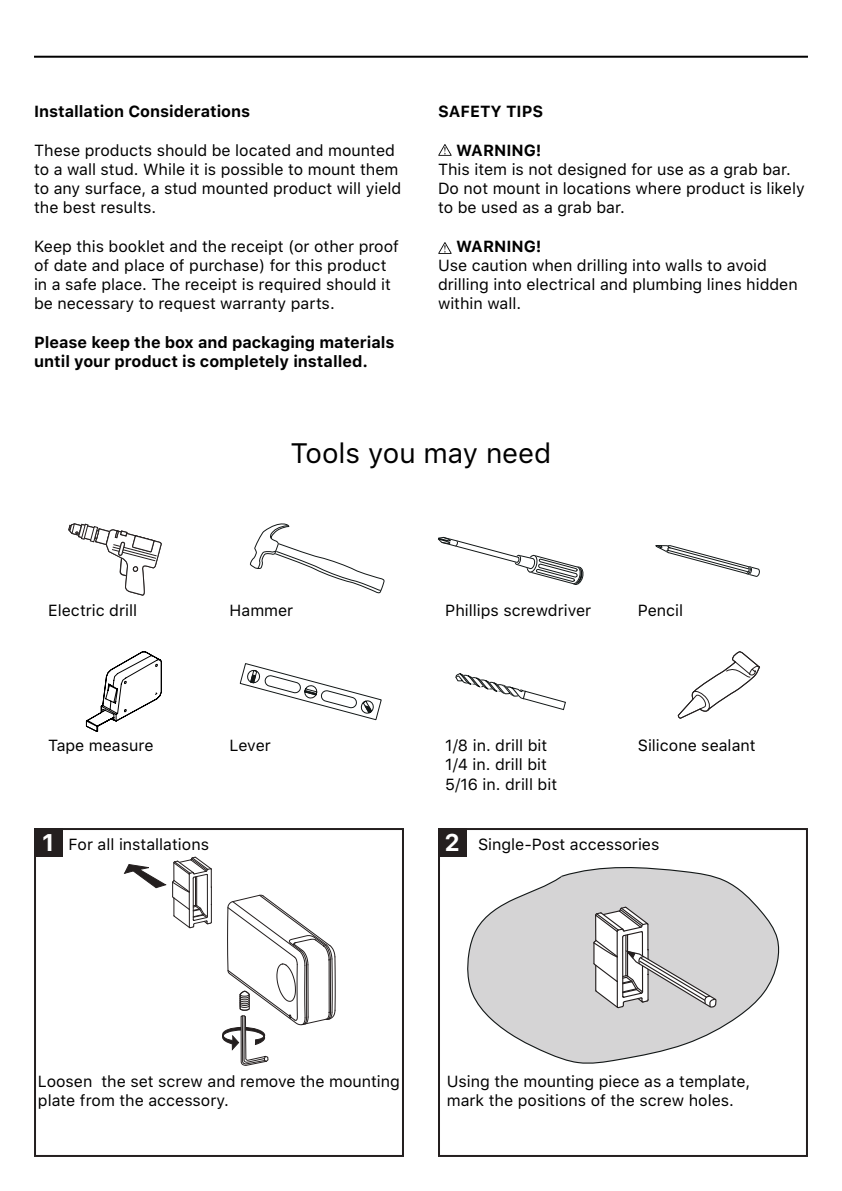
<style>
.page{position:relative;width:842px;height:1191px;background:#fff}
.page>*{position:absolute;margin:0;border:0;box-sizing:border-box;transform-origin:0 0}
.t1{font:28px "SF Pro Text";color:#000}
.t2{font:700 24px "SF Pro Text";color:#fff}
.t3{font:16px/19.2px "SF Pro Text";color:#000}
.t4{font:700 16px/19.2px "SF Pro Text";color:#000}
</style>
<div class="page">
<hr style="left:34px;top:56px;width:774px;height:2px;background:#000">
<svg style="left:172px;top:856px;width:40px;height:72px"></svg>
<svg style="left:124px;top:864px;width:42px;height:24px"></svg>
<svg style="left:222px;top:894px;width:114px;height:172px"></svg>
<div style="left:34px;top:828px;width:370px;height:329px;border:2px solid #241f1f"></div>
<div style="left:34px;top:828px;width:28px;height:28px;background:#241f1f"></div>
<svg style="left:467px;top:867px;width:313px;height:197px;fill:#d5d4d5"></svg>
<svg style="left:592px;top:906px;width:126px;height:103px"></svg>
<div style="left:438px;top:828px;width:370px;height:329px;border:2px solid #241f1f"></div>
<div style="left:438px;top:828px;width:28px;height:28px;background:#241f1f"></div>
<svg style="left:68px;top:523px;width:94px;height:73px"></svg>
<svg style="left:250px;top:523px;width:135px;height:71px"></svg>
<svg style="left:438px;top:537px;width:146px;height:48px"></svg>
<svg style="left:655px;top:545px;width:105px;height:31px"></svg>
<svg style="left:455px;top:673px;width:111px;height:37px"></svg>
<svg style="left:86px;top:651px;width:76px;height:81px"></svg>
<svg style="left:438px;top:144px;width:14px;height:12px"></svg>
<svg style="left:438px;top:242px;width:14px;height:12px"></svg>
<svg style="left:678px;top:651px;width:82px;height:67px"></svg>
<svg style="left:239px;top:663px;width:143px;height:57px"></svg>
<p class="t4" style="left:34px;top:101px;width:218px">Installation Considerations</p>
<p class="t3" style="left:34px;top:140px;width:369px">These products should be located and mounted to a wall stud. While it is possible to mount them to any surface, a stud mounted product will yield the best results.</p>
<p class="t3" style="left:34px;top:236px;width:366px">Keep this booklet and the receipt (or other proof of date and place of purchase) for this product in a safe place. The receipt is required should it be necessary to request warranty parts.</p>
<p class="t4" style="left:34px;top:332px;width:362px">Please keep the box and packaging materials until your product is completely installed.</p>
<p class="t4" style="left:438px;top:101px;width:107px">SAFETY TIPS</p>
<p class="t4" style="left:456px;top:140px;width:87px">WARNING!</p>
<p class="t3" style="left:438px;top:159px;width:368px">This item is not designed for use as a grab bar.<br>Do not mount in locations where product is likely to be used as a grab bar.</p>
<p class="t4" style="left:456px;top:236px;width:87px">WARNING!</p>
<p class="t3" style="left:438px;top:255px;width:361px">Use caution when drilling into walls to avoid drilling into electrical and plumbing lines hidden within wall.</p>
<p class="t3" style="left:48px;top:600px;width:91px">Electric drill</p>
<p class="t3" style="left:48px;top:735px;width:107px">Tape measure</p>
<h1 class="t1" style="left:290px;top:432px;width:263px">Tools you may need</h1>
<p class="t3" style="left:230px;top:600px;width:65px">Hammer</p>
<p class="t3" style="left:230px;top:735px;width:43px">Lever</p>
<p class="t3" style="left:445px;top:600px;width:148px">Phillips screwdriver</p>
<p class="t3" style="left:638px;top:600px;width:47px">Pencil</p>
<p class="t3" style="left:445px;top:735px;width:113px">1/8 in. drill bit<br>1/4 in. drill bit<br>5/16 in. drill bit</p>
<p class="t3" style="left:638px;top:735px;width:119px">Silicone sealant</p>
<h2 class="t2" style="left:42px;top:824px;width:14px">1</h2>
<h2 class="t2" style="left:444px;top:824px;width:17px">2</h2>
<p class="t3" style="left:68px;top:834px;width:142px">For all installations</p>
<p class="t3" style="left:478px;top:834px;width:183px">Single-Post accessories</p>
<p class="t3" style="left:38px;top:1071px;width:363px">Loosen the set screw and remove the mounting plate from the accessory.</p>
<p class="t3" style="left:447px;top:1071px;width:305px">Using the mounting piece as a template, mark the positions of the screw holes.</p>
</div>
